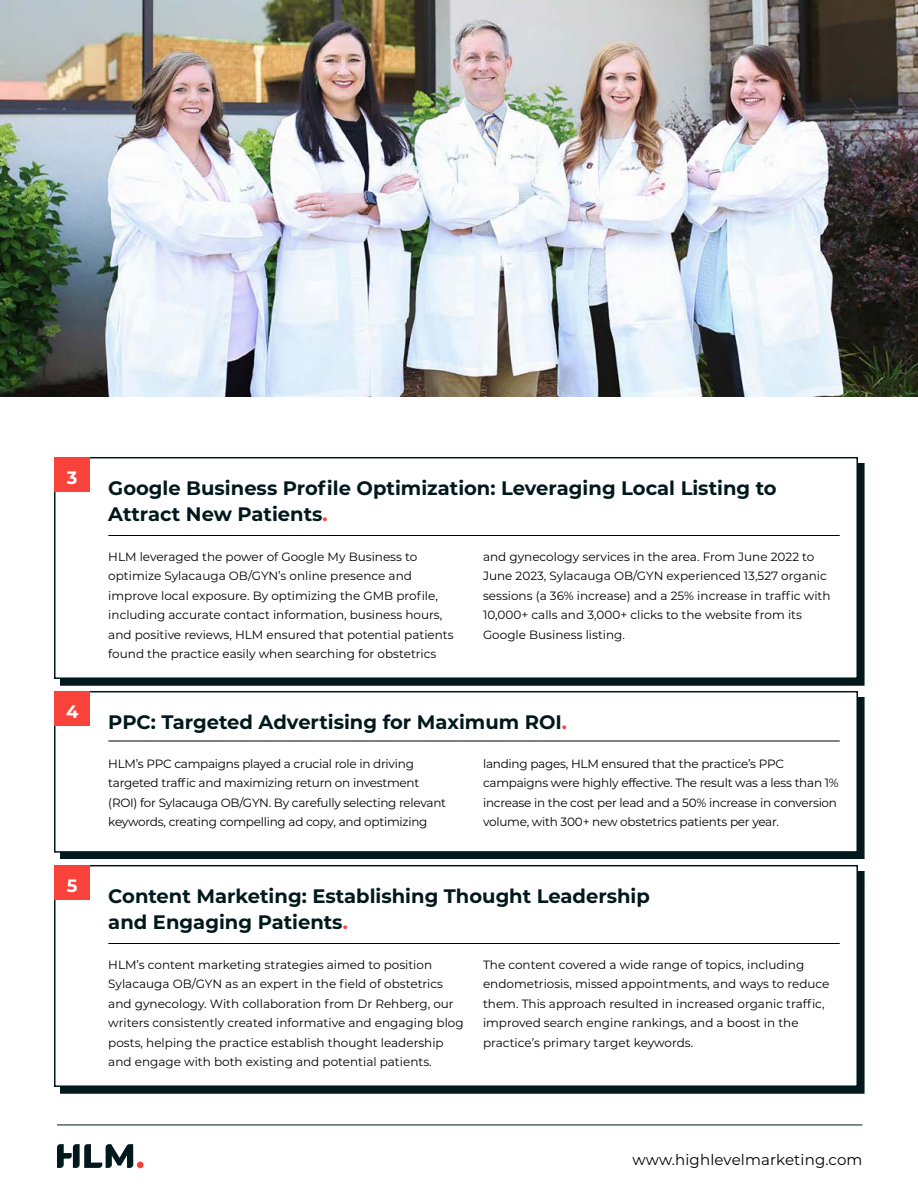
<style>
.page{position:relative;width:918px;height:1188px;background:#fff}
.page>*{position:absolute;margin:0;border:0;box-sizing:border-box;transform-origin:0 0}
.t1{font:700 19.5px/25.5px "Montserrat";color:#01181c}
.t2{font:700 18px "Montserrat";color:#fff}
.t3{font:15px "Montserrat";letter-spacing:.01em;color:#000}
.t4{font:12px/19.5px "Montserrat";color:#000}
.t5{font:12px/19.5px "Montserrat";letter-spacing:-.02em;color:#000}
.s1{color:#f9423a}
</style>
<div class="page">
<hr style="left:57px;top:1125px;width:805px;height:1px;background:#01181c">
<div style="left:137px;top:1162px;width:7px;height:6px;background:#f9423a;border-radius:50%"></div>
<svg style="left:57px;top:1144px;width:76px;height:24px"></svg>
<div style="left:60px;top:463px;width:804px;height:222px;background:#01181c"></div>
<div style="left:54px;top:457px;width:804px;height:222px;background:#fff;border:2px solid #01181c"></div>
<div style="left:60px;top:871px;width:804px;height:222px;background:#01181c"></div>
<div style="left:54px;top:865px;width:804px;height:222px;background:#fff;border:2px solid #01181c"></div>
<div style="left:60px;top:697px;width:804px;height:162px;background:#01181c"></div>
<div style="left:54px;top:691px;width:804px;height:162px;background:#fff;border:2px solid #01181c"></div>
<hr style="left:108px;top:535px;width:732px;height:1px;background:#000">
<hr style="left:108px;top:943px;width:732px;height:1px;background:#000">
<hr style="left:108px;top:741px;width:732px;height:1px;background:#000">
<div style="left:55px;top:458px;width:35px;height:34px;background:#f9423a"></div>
<div style="left:55px;top:866px;width:35px;height:34px;background:#f9423a"></div>
<div style="left:55px;top:692px;width:35px;height:34px;background:#f9423a"></div>
<img style="left:0;top:0;width:918px;height:396px">
<h2 class="t2" style="left:67px;top:464px;width:12px">3</h2>
<h2 class="t2" style="left:66px;top:698px;width:14px">4</h2>
<h2 class="t2" style="left:67px;top:872px;width:12px">5</h2>
<h1 class="t1" style="left:108px;top:475px;width:670px">Google Business Profile Optimization: Leveraging Local Listing to<br>Attract New Patients<span class="s1">.</span></h1>
<p class="t4" style="left:108px;top:547px;width:347px">HLM leveraged the power of Google My Business to optimize Sylacauga OB/GYN’s online presence and improve local exposure. By optimizing the GMB profile, including accurate contact information, business hours, and positive reviews, HLM ensured that potential patients found the practice easily when searching for obstetrics</p>
<p class="t4" style="left:483px;top:547px;width:349px">and gynecology services in the area. From June 2022 to June 2023, Sylacauga OB/GYN experienced 13,527 organic sessions (a 36% increase) and a 25% increase in traffic with 10,000+ calls and 3,000+ clicks to the website from its Google Business listing.</p>
<h1 class="t1" style="left:108px;top:709px;width:460px">PPC: Targeted Advertising for Maximum ROI<span class="s1">.</span></h1>
<p class="t5" style="left:108px;top:754px;width:339px">HLM’s PPC campaigns played a crucial role in driving targeted traffic and maximizing return on investment (ROI) for Sylacauga OB/GYN. By carefully selecting relevant keywords, creating compelling ad copy, and optimizing</p>
<p class="t5" style="left:483px;top:754px;width:357px">landing pages, HLM ensured that the practice’s PPC campaigns were highly effective. The result was a less than 1% increase in the cost per lead and a 50% increase in conversion volume, with 300+ new obstetrics patients per year.</p>
<h1 class="t1" style="left:108px;top:883px;width:543px">Content Marketing: Establishing Thought Leadership and Engaging Patients<span class="s1">.</span></h1>
<p class="t4" style="left:108px;top:955px;width:357px">HLM’s content marketing strategies aimed to position Sylacauga OB/GYN as an expert in the field of obstetrics and gynecology. With collaboration from Dr Rehberg, our writers consistently created informative and engaging blog posts, helping the practice establish thought leadership and engage with both existing and potential patients.</p>
<p class="t4" style="left:483px;top:955px;width:348px">The content covered a wide range of topics, including endometriosis, missed appointments, and ways to reduce them. This approach resulted in increased organic traffic, improved search engine rankings, and a boost in the practice’s primary target keywords.</p>
<p class="t3" style="left:632px;top:1149px;width:232px">www.highlevelmarketing.com</p>
</div>
